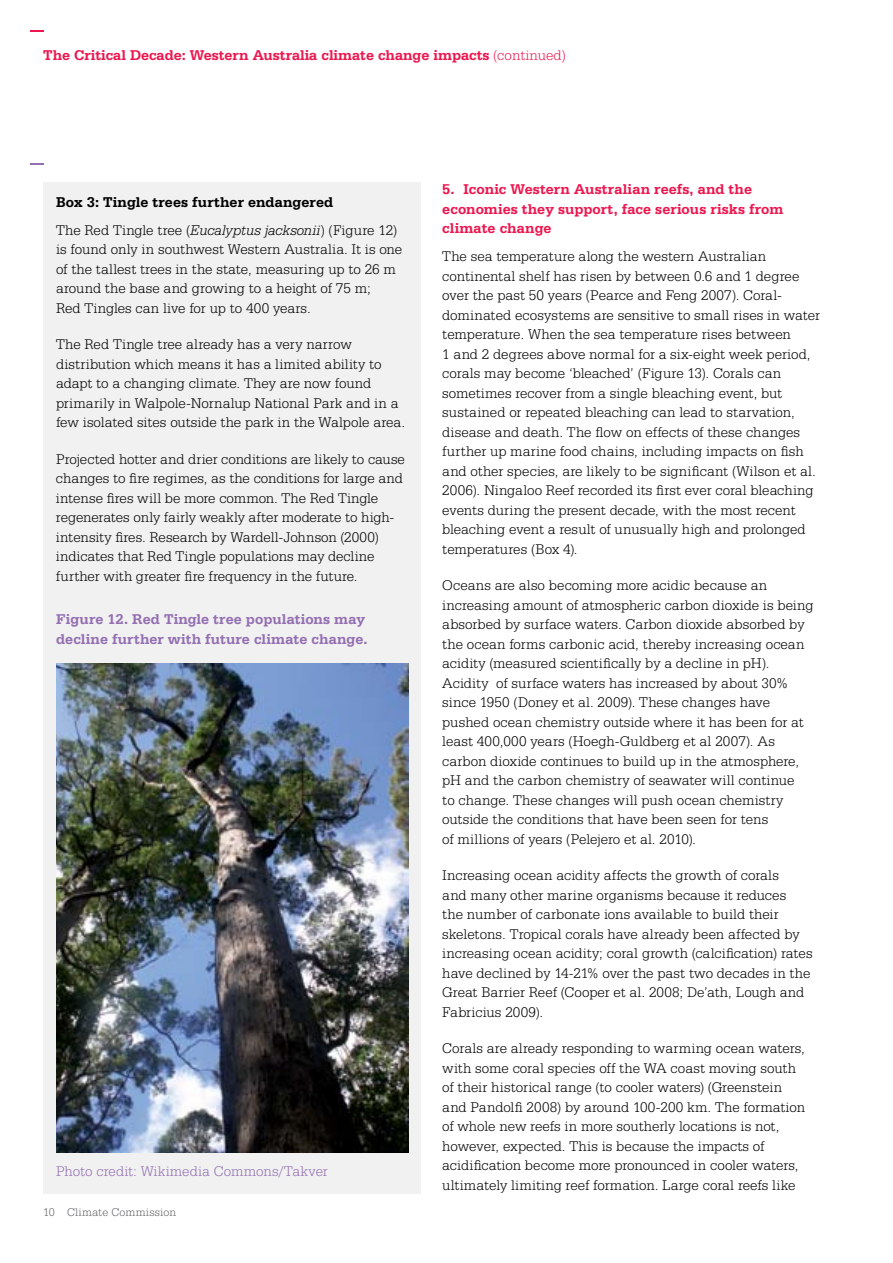
<style>
.page{position:relative;width:893px;height:1263px;background:#fff}
.page>*{position:absolute;margin:0;border:0;box-sizing:border-box;transform-origin:0 0}
.t1{font:300 15px/19.5px "Serifa BT";color:#000}
.t2{font:700 15px/19.5px "Serifa BT";color:#ed174f}
.t3{font:700 15px/28px "Serifa BT";letter-spacing:.005em;color:#000}
.t4{font:700 15px/19.5px "Serifa BT";letter-spacing:.005em;color:#936fb1}
.t5{font:300 15px "Serifa BT";letter-spacing:.005em;color:#936fb1}
.t6{font:300 12px "Serifa BT";letter-spacing:.015em;color:#636466}
.s1{font-weight:300}
.s2{font-weight:300;font-style:italic}
</style>
<div class="page">
<svg style="left:30px;top:30px;width:13px;height:2px"></svg>
<svg style="left:30px;top:163px;width:13px;height:2px"></svg>
<div style="left:43px;top:183px;width:378px;height:1011px;background:#f1f1f2"></div>
<img style="left:56px;top:663px;width:352px;height:490px">
<p class="t2" style="left:43px;top:45px;width:524px">The Critical Decade: Western Australia climate change impacts <span class="s1">(continued)</span></p>
<p class="t3" style="left:56px;top:187px;width:343px">Box 3: Tingle trees further endangered<br><span class="s1">The Red Tingle tree (</span><span class="s2">Eucalyptus jacksonii</span><span class="s1">) (Figure 12)</span></p>
<p class="t1" style="left:56px;top:240px;width:348px">is found only in southwest Western Australia. It is one of the tallest trees in the state, measuring up to 26 m around the base and growing to a height of 75 m;<br>Red Tingles can live for up to 400 years.</p>
<p class="t1" style="left:56px;top:335px;width:351px">The Red Tingle tree already has a very narrow distribution which means it has a limited ability to adapt to a changing climate. They are now found primarily in Walpole-Nornalup National Park and in a few isolated sites outside the park in the Walpole area.</p>
<p class="t1" style="left:56px;top:449px;width:351px">Projected hotter and drier conditions are likely to cause changes to fire regimes, as the conditions for large and intense fires will be more common. The Red Tingle regenerates only fairly weakly after moderate to high&shy;intensity fires. Research by Wardell-Johnson (2000) indicates that Red Tingle populations may decline further with greater fire frequency in the future.</p>
<p class="t4" style="left:56px;top:609px;width:313px">Figure 12. Red Tingle tree populations may decline further with future climate change.</p>
<p class="t5" style="left:56px;top:1162px;width:273px">Photo credit: Wikimedia Commons/Takver</p>
<p class="t6" style="left:43px;top:1205px;width:134px">10 Climate Commission</p>
<p class="t2" style="left:442px;top:179px;width:343px">5. Iconic Western Australian reefs, and the economies they support, face serious risks from climate change</p>
<p class="t1" style="left:442px;top:246px;width:379px">The sea temperature along the western Australian continental shelf has risen by between 0.6 and 1 degree over the past 50 years (Pearce and Feng 2007). Coral&shy;dominated ecosystems are sensitive to small rises in water temperature. When the sea temperature rises between<br>1 and 2 degrees above normal for a six-eight week period, corals may become ‘bleached’ (Figure 13). Corals can sometimes recover from a single bleaching event, but sustained or repeated bleaching can lead to starvation, disease and death. The flow on effects of these changes further up marine food chains, including impacts on fish and other species, are likely to be significant (Wilson et al.<br>2006). Ningaloo Reef recorded its first ever coral bleaching events during the present decade, with the most recent bleaching event a result of unusually high and prolonged temperatures (Box 4).</p>
<p class="t1" style="left:442px;top:575px;width:373px">Oceans are also becoming more acidic because an increasing amount of atmospheric carbon dioxide is being absorbed by surface waters. Carbon dioxide absorbed by the ocean forms carbonic acid, thereby increasing ocean acidity (measured scientifically by a decline in pH).<br>Acidity of surface waters has increased by about 30% since 1950 (Doney et al. 2009). These changes have pushed ocean chemistry outside where it has been for at least 400,000 years (Hoegh-Guldberg et al 2007). As carbon dioxide continues to build up in the atmosphere, pH and the carbon chemistry of seawater will continue<br>to change. These changes will push ocean chemistry outside the conditions that have been seen for tens<br>of millions of years (Pelejero et al. 2010).</p>
<p class="t1" style="left:442px;top:865px;width:372px">Increasing ocean acidity affects the growth of corals<br>and many other marine organisms because it reduces<br>the number of carbonate ions available to build their skeletons. Tropical corals have already been affected by increasing ocean acidity; coral growth (calcification) rates have declined by 14-21% over the past two decades in the Great Barrier Reef (Cooper et al. 2008; De’ath, Lough and Fabricius 2009).</p>
<p class="t1" style="left:442px;top:1038px;width:364px">Corals are already responding to warming ocean waters, with some coral species off the WA coast moving south of their historical range (to cooler waters) (Greenstein and Pandolfi 2008) by around 100-200 km. The formation of whole new reefs in more southerly locations is not, however, expected. This is because the impacts of acidification become more pronounced in cooler waters, ultimately limiting reef formation. Large coral reefs like</p>
</div>
